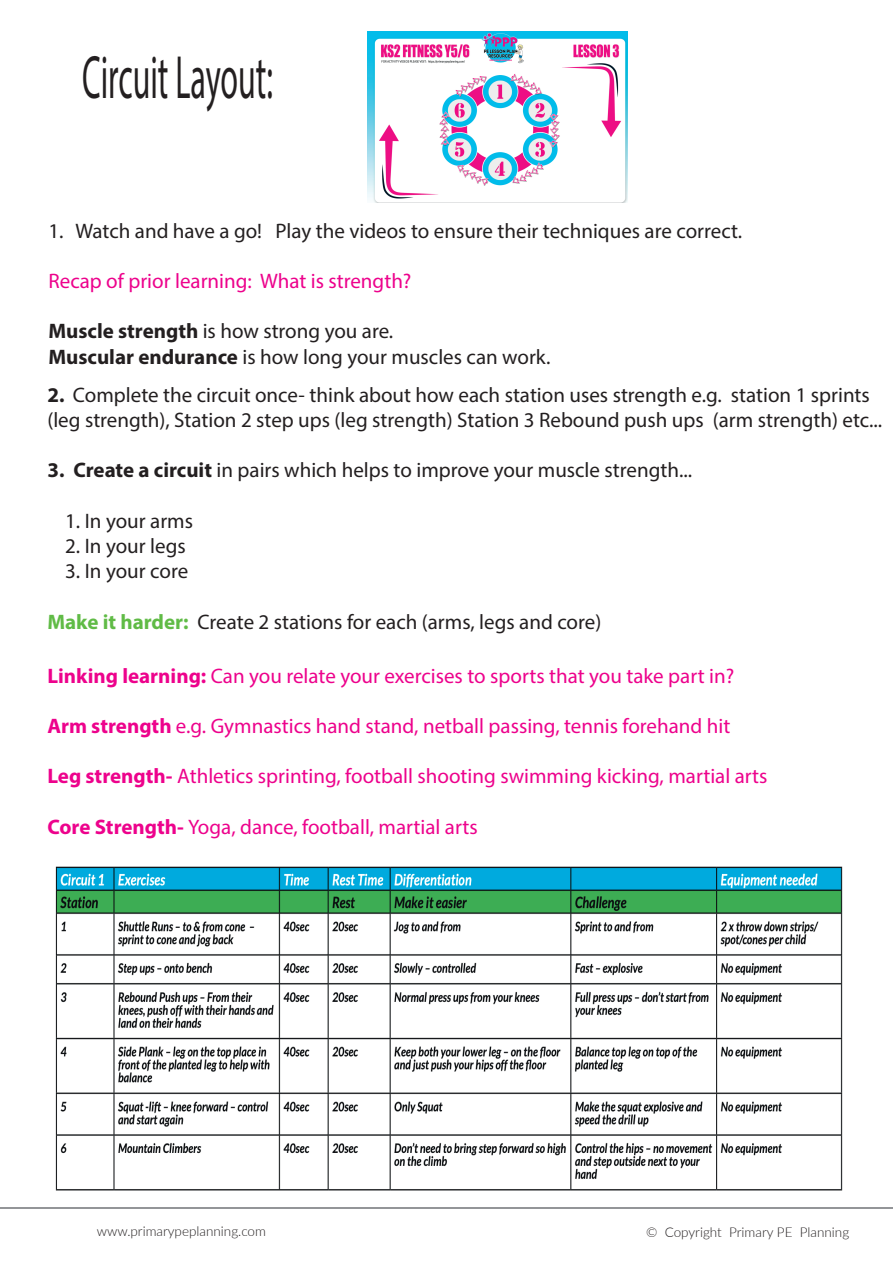
<style>
.page{position:relative;width:893px;height:1263px;background:#fff}
.page>*{position:absolute;margin:0;border:0;box-sizing:border-box;transform-origin:0 0}
.t1{font:61.35px "Myriad Pro";color:#231f20;scale:.52 1}
.t2{font:21px/25.2px "Myriad Pro";color:#231f20}
.t3{font:21px "Myriad Pro";color:#ed028c}
.t4{font:300 13.5px "Lato";color:#231f20}
.s1{font-weight:700}
.s2{font-weight:700;color:#60bb46}
</style>
<div class="page">
<img style="left:55px;top:866px;width:788px;height:325px">
<img style="left:367px;top:32px;width:260px;height:170px">
<hr style="left:0;top:1207px;width:893px;height:1px;background:#939598">
<h1 class="t1" style="left:82px;top:40px;width:368px">Circuit Layout:</h1>
<p class="t2" style="left:48px;top:218px;width:695px">1. Watch and have a go! Play the videos to ensure their techniques are correct.</p>
<p class="t3" style="left:48px;top:268px;width:365px">Recap of prior learning: What is strength?</p>
<p class="t2" style="left:48px;top:318px;width:503px"><span class="s1">Muscle strength</span> is how strong you are.<br><span class="s1">Muscular endurance</span> is how long your muscles can work.</p>
<p class="t2" style="left:47px;top:382px;width:836px"><span class="s1">2.</span> Complete the circuit once- think about how each station uses strength e.g. station 1 sprints (leg strength), Station 2 step ups (leg strength) Station 3 Rebound push ups (arm strength) etc...</p>
<p class="t2" style="left:47px;top:457px;width:646px"><span class="s1">3. Create a circuit</span> in pairs which helps to improve your muscle strength...</p>
<p class="t2" style="left:65px;top:508px;width:129px">1. In your arms</p>
<p class="t2" style="left:65px;top:533px;width:122px">2. In your legs</p>
<p class="t2" style="left:65px;top:558px;width:124px">3. In your core</p>
<p class="t2" style="left:47px;top:609px;width:555px"><span class="s2">Make it harder:</span> Create 2 stations for each (arms, legs and core)</p>
<p class="t3" style="left:47px;top:663px;width:688px"><span class="s1">Linking learning:</span> Can you relate your exercises to sports that you take part in?</p>
<p class="t3" style="left:47px;top:713px;width:684px"><span class="s1">Arm strength</span> e.g. Gymnastics hand stand, netball passing, tennis forehand hit</p>
<p class="t3" style="left:47px;top:763px;width:722px"><span class="s1">Leg strength-</span> Athletics sprinting, football shooting swimming kicking, martial arts</p>
<p class="t3" style="left:47px;top:814px;width:432px"><span class="s1">Core Strength-</span> Yoga, dance, football, martial arts</p>
<p class="t4" style="left:97px;top:1221px;width:171px">www.primarypeplanning.com</p>
<p class="t4" style="left:646px;top:1222px;width:205px">© Copyright Primary PE Planning</p>
</div>
